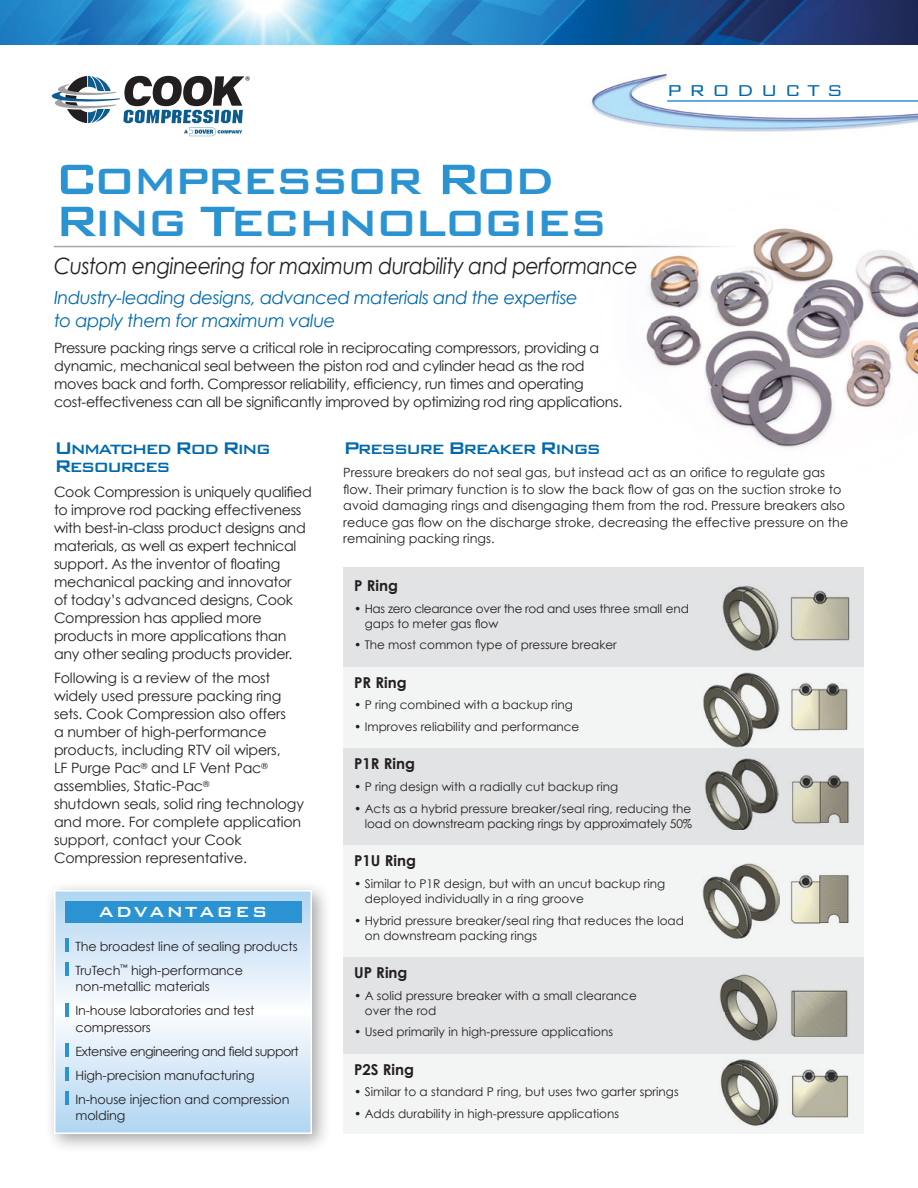
<style>
.page{position:relative;width:918px;height:1188px;background:#fff}
.page>*{position:absolute;margin:0;border:0;box-sizing:border-box;transform-origin:0 0}
.t1{font:500 48.9px/42px "Bank Gothic";letter-spacing:-.08em;color:#2b93d1}
.t2{font:italic 22.5px "Century Gothic";letter-spacing:-.025em;color:#231f20;scale:.9 1}
.t3{font:300 21px "Bank Gothic";letter-spacing:.33em;color:#0069ad}
.t4{font:500 19.5px "Bank Gothic";letter-spacing:.1em;color:#fff}
.t5{font:italic 18px/22.5px "Century Gothic";letter-spacing:-.025em;color:#0069ad}
.t6{font:500 18px/18px "Bank Gothic";letter-spacing:-.115em;color:#0069ad}
.t7{font:700 15px "Century Gothic";color:#231f20}
.t8{font:14.25px/18px "Century Gothic";letter-spacing:-.02em;color:#231f20}
.t9{font:12.75px/24px "Century Gothic";color:#231f20}
.t10{font:12px/15px "Century Gothic";color:#231f20}
.t11{font:12px/15px "Century Gothic";letter-spacing:-.02em;color:#231f20}
.s1{font-size:56.85px}
.s2{font-size:22.5px}
</style>
<div class="page">
<div style="left:343px;top:578px;width:521px;height:556px;background:#f3f4f4"></div>
<img style="left:572px;top:228px;width:346px;height:220px">
<svg style="left:52px;top:76px;width:198px;height:60px"></svg>
<img style="left:0;top:0;width:918px;height:45px">
<img style="left:591px;top:73px;width:327px;height:59px">
<hr style="left:667px;top:100px;width:251px;height:2px;background:#2b93d1">
<hr style="left:54px;top:246px;width:700px;height:1px;background:#a7a9ac">
<div style="left:44px;top:880px;width:287px;height:274px;background:#231f20;opacity:.4"></div>
<svg style="left:57px;top:893px;width:252px;height:238px"></svg>
<div style="left:54px;top:890px;width:258px;height:244px;border:2px solid #fff"></div>
<div style="left:65px;top:902px;width:236px;height:21px;background:#2b93d1"></div>
<hr style="left:65px;top:939px;width:4px;height:13px;background:#2b93d1">
<hr style="left:65px;top:963px;width:4px;height:13px;background:#2b93d1">
<hr style="left:65px;top:1003px;width:4px;height:14px;background:#2b93d1">
<hr style="left:65px;top:1044px;width:4px;height:13px;background:#2b93d1">
<hr style="left:65px;top:1068px;width:4px;height:13px;background:#2b93d1">
<hr style="left:65px;top:1092px;width:4px;height:13px;background:#2b93d1">
<div style="left:343px;top:568px;width:521px;height:99px;background:#e2e3e4"></div>
<div style="left:343px;top:749px;width:521px;height:96px;background:#e2e3e4"></div>
<div style="left:343px;top:957px;width:521px;height:96px;background:#e2e3e4"></div>
<img style="left:722px;top:586px;width:57px;height:65px">
<img style="left:703px;top:672px;width:76px;height:75px">
<img style="left:702px;top:863px;width:77px;height:76px">
<img style="left:720px;top:1059px;width:59px;height:67px">
<img style="left:706px;top:758px;width:73px;height:72px">
<img style="left:720px;top:974px;width:58px;height:67px">
<img style="left:790px;top:591px;width:60px;height:50px">
<img style="left:791px;top:683px;width:57px;height:48px">
<img style="left:790px;top:874px;width:59px;height:50px">
<img style="left:792px;top:1069px;width:57px;height:49px">
<img style="left:792px;top:775px;width:57px;height:49px">
<img style="left:791px;top:990px;width:57px;height:47px">
<h1 class="t1" style="left:54px;top:156px;width:556px"><span class="s1">C</span>OMPRESSOR <span class="s1">R</span>OD<br><span class="s1">R</span>ING <span class="s1">T</span>ECHNOLOGIES</h1>
<h2 class="t2" style="left:54px;top:252px;width:650px">Custom engineering for maximum durability and performance</h2>
<h3 class="t3" style="left:667px;top:74px;width:178px">PRODUCTS</h3>
<p class="t5" style="left:54px;top:286px;width:525px">Industry-leading designs, advanced materials and the expertise to apply them for maximum value</p>
<p class="t8" style="left:54px;top:339px;width:570px">Pressure packing rings serve a critical role in reciprocating compressors, providing a dynamic, mechanical seal between the piston rod and cylinder head as the rod moves back and forth. Compressor reliability, efficiency, run times and operating cost-effectiveness can all be significantly improved by optimizing rod ring applications.</p>
<p class="t6" style="left:54px;top:439px;width:219px"><span class="s2">U</span>NMATCHED <span class="s2">R</span>OD <span class="s2">R</span>ING<br><span class="s2">R</span>ESOURCES</p>
<p class="t8" style="left:54px;top:482px;width:259px">Cook Compression is uniquely qualified to improve rod packing effectiveness with best-in-class product designs and materials, as well as expert technical support. As the inventor of floating mechanical packing and innovator<br>of today’s advanced designs, Cook Compression has applied more products in more applications than any other sealing products provider.</p>
<p class="t8" style="left:54px;top:669px;width:252px">Following is a review of the most widely used pressure packing ring sets. Cook Compression also offers<br>a number of high-performance products, including RTV oil wipers,<br>LF Purge Pac<sup>®</sup> and LF Vent Pac<sup>® </sup>assemblies, Static-Pac<sup>®<br></sup>shutdown seals, solid ring technology and more. For complete application support, contact your Cook<br>Compression representative.</p>
<p class="t6" style="left:343px;top:438px;width:259px"><span class="s2">P</span>RESSURE <span class="s2">B</span>REAKER <span class="s2">R</span>INGS</p>
<p class="t9" style="left:343px;top:464px;width:507px;line-height:16.5px">Pressure breakers do not seal gas, but instead act as an orifice to regulate gas flow. Their primary function is to slow the back flow of gas on the suction stroke to avoid damaging rings and disengaging them from the rod. Pressure breakers also reduce gas flow on the discharge stroke, decreasing the effective pressure on the remaining packing rings.</p>
<p class="t7" style="left:354px;top:576px;width:45px">P Ring</p>
<p class="t11" style="left:365px;top:601px;width:326px;text-indent:-11px">• Has zero clearance over the rod and uses three small end gaps to meter gas flow</p>
<p class="t10" style="left:354px;top:637px;width:264px">• The most common type of pressure breaker</p>
<p class="t7" style="left:354px;top:673px;width:54px">PR Ring</p>
<p class="t10" style="left:354px;top:697px;width:220px">• P ring combined with a backup ring</p>
<p class="t10" style="left:354px;top:719px;width:227px">• Improves reliability and performance</p>
<p class="t7" style="left:354px;top:754px;width:62px">P1R Ring</p>
<p class="t10" style="left:354px;top:779px;width:266px">• P ring design with a radially cut backup ring</p>
<p class="t10" style="left:354px;top:801px;width:340px;text-align:right">• Acts as a hybrid pressure breaker/seal ring, reducing the load on downstream packing rings by approximately 50%</p>
<p class="t7" style="left:354px;top:851px;width:63px">P1U Ring</p>
<p class="t10" style="left:365px;top:876px;width:302px;text-indent:-11px">• Similar to P1R design, but with an uncut backup ring deployed individually in a ring groove</p>
<p class="t10" style="left:365px;top:913px;width:321px;text-indent:-11px">• Hybrid pressure breaker/seal ring that reduces the load on downstream packing rings</p>
<p class="t7" style="left:354px;top:963px;width:55px">UP Ring</p>
<p class="t10" style="left:365px;top:988px;width:273px;text-indent:-11px">• A solid pressure breaker with a small clearance over the rod</p>
<p class="t10" style="left:354px;top:1024px;width:260px">• Used primarily in high-pressure applications</p>
<p class="t7" style="left:354px;top:1060px;width:62px">P2S Ring</p>
<p class="t10" style="left:354px;top:1084px;width:326px">• Similar to a standard P ring, but uses two garter springs</p>
<p class="t10" style="left:354px;top:1106px;width:267px">• Adds durability in high-pressure applications</p>
<h3 class="t4" style="left:99px;top:897px;width:170px">ADVANTAGES</h3>
<p class="t9" style="left:75px;top:934px;width:224px">The broadest line of sealing products<br>TruTech<sup>™</sup> high-performance</p>
<p class="t9" style="left:75px;top:974px;width:181px">non-metallic materials<br>In-house laboratories and test</p>
<p class="t9" style="left:75px;top:1015px;width:225px">compressors<br>Extensive engineering and field support<br>High-precision manufacturing<br>In-house injection and compression</p>
<p class="t9" style="left:76px;top:1103px;width:51px">molding</p>
</div>
